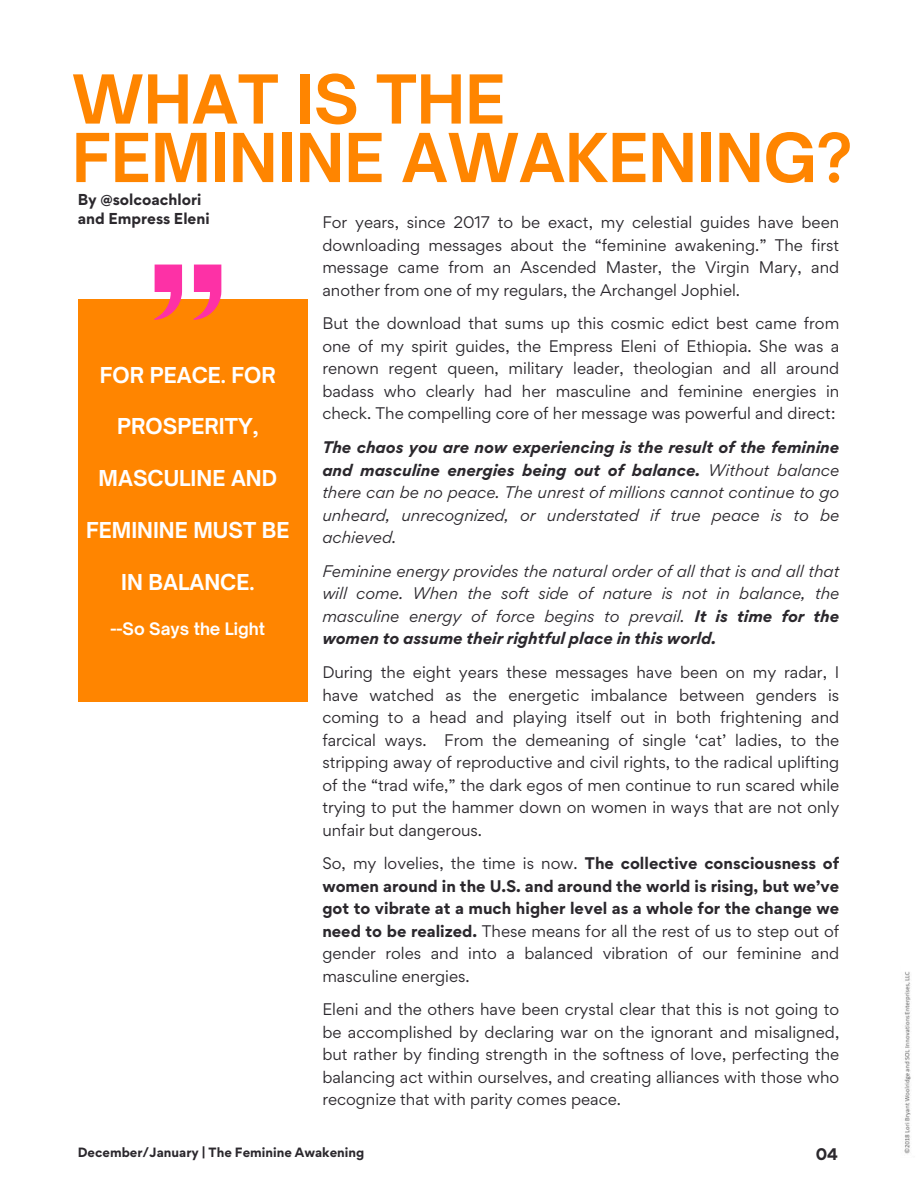
<style>
.page{position:relative;width:918px;height:1188px;background:#fff}
.page>*{position:absolute;margin:0;border:0;box-sizing:border-box;transform-origin:0 0}
.t1{font:700 64.5px/58.5px "Open Sauce One";color:#ff8500}
.t2{font:700 21px "Open Sauce One";color:#fff}
.t3{font:700 16.5px "Open Sauce One";color:#fff}
.t4{font:15px/22.5px "Gordita";color:#2b282d;text-align:justify}
.t5{font:italic 15px/22.5px "Gordita";color:#2b282d;text-align:justify}
.t6{font:700 15px/22.5px "Gordita";color:#2b282d;text-align:justify}
.t7{font:700 14.1px/19px "Gordita";color:#2b282d}
.t8{font:700 12px "Gordita";color:#2b282d}
.s1{font-weight:700}
.s2{font-weight:400}
</style>
<div class="page">
<div style="left:78px;top:300px;width:230px;height:402px;background:#ff8500"></div>
<svg style="left:154px;top:265px;width:28px;height:55px"></svg>
<svg style="left:194px;top:265px;width:27px;height:55px"></svg>
<img style="left:904px;top:971px;width:7px;height:183px">
<h1 class="t1" style="left:72px;top:70px;width:782px">WHAT IS THE<br>FEMININE AWAKENING?</h1>
<p class="t7" style="left:78px;top:190px;width:133px">By @solcoachlori and Empress Eleni</p>
<p class="t4" style="left:322px;top:211px;width:518px">For years, since 2017 to be exact, my celestial guides have been downloading messages about the “feminine awakening.” The first message came from an Ascended Master, the Virgin Mary, and another from one of my regulars, the Archangel Jophiel.</p>
<p class="t4" style="left:322px;top:312px;width:518px">But the download that sums up this cosmic edict best came from one of my spirit guides, the Empress Eleni of Ethiopia. She was a renown regent queen, military leader, theologian and all around badass who clearly had her masculine and feminine energies in check. The compelling core of her message was powerful and direct:</p>
<p class="t5" style="left:322px;top:436px;width:518px"><span class="s1">The chaos you are now experiencing is the result of the feminine and masculine energies being out of balance.</span> Without balance there can be no peace. The unrest of millions cannot continue to go unheard, unrecognized, or understated if true peace is to be achieved.</p>
<p class="t5" style="left:322px;top:560px;width:518px">Feminine energy provides the natural order of all that is and all that will come. When the soft side of nature is not in balance, the masculine energy of force begins to prevail. <span class="s1">It is time for the women to assume their rightful place in this world.</span></p>
<p class="t4" style="left:322px;top:661px;width:518px">During the eight years these messages have been on my radar, I have watched as the energetic imbalance between genders is coming to a head and playing itself out in both frightening and farcical ways. From the demeaning of single ‘cat’ ladies, to the stripping away of reproductive and civil rights, to the radical uplifting of the “trad wife,” the dark egos of men continue to run scared while trying to put the hammer down on women in ways that are not only unfair but dangerous.</p>
<p class="t6" style="left:322px;top:852px;width:518px"><span class="s2">So, my lovelies, the time is now.</span> The collective consciousness of women around in the U.S. and around the world is rising, but we’ve got to vibrate at a much higher level as a whole for the change we need to be realized. <span class="s2">These means for all the rest of us to step out of gender roles and into a balanced vibration of our feminine and masculine energies.</span></p>
<p class="t4" style="left:322px;top:998px;width:518px">Eleni and the others have been crystal clear that this is not going to be accomplished by declaring war on the ignorant and misaligned, but rather by finding strength in the softness of love, perfecting the balancing act within ourselves, and creating alliances with those who recognize that with parity comes peace.</p>
<h2 class="t2" style="left:100px;top:362px;width:178px">FOR PEACE. FOR</h2>
<h2 class="t2" style="left:117px;top:413px;width:143px">PROSPERITY,</h2>
<h2 class="t2" style="left:99px;top:465px;width:180px">MASCULINE AND</h2>
<h2 class="t2" style="left:86px;top:517px;width:205px">FEMININE MUST BE</h2>
<h2 class="t2" style="left:121px;top:569px;width:135px">IN BALANCE.</h2>
<p class="t3" style="left:111px;top:618px;width:156px">--So Says the Light</p>
<p class="t8" style="left:78px;top:1145px;width:288px">December/January | The Feminine Awakening</p>
<p class="t6" style="left:816px;top:1143px;width:24px">04</p>
</div>
